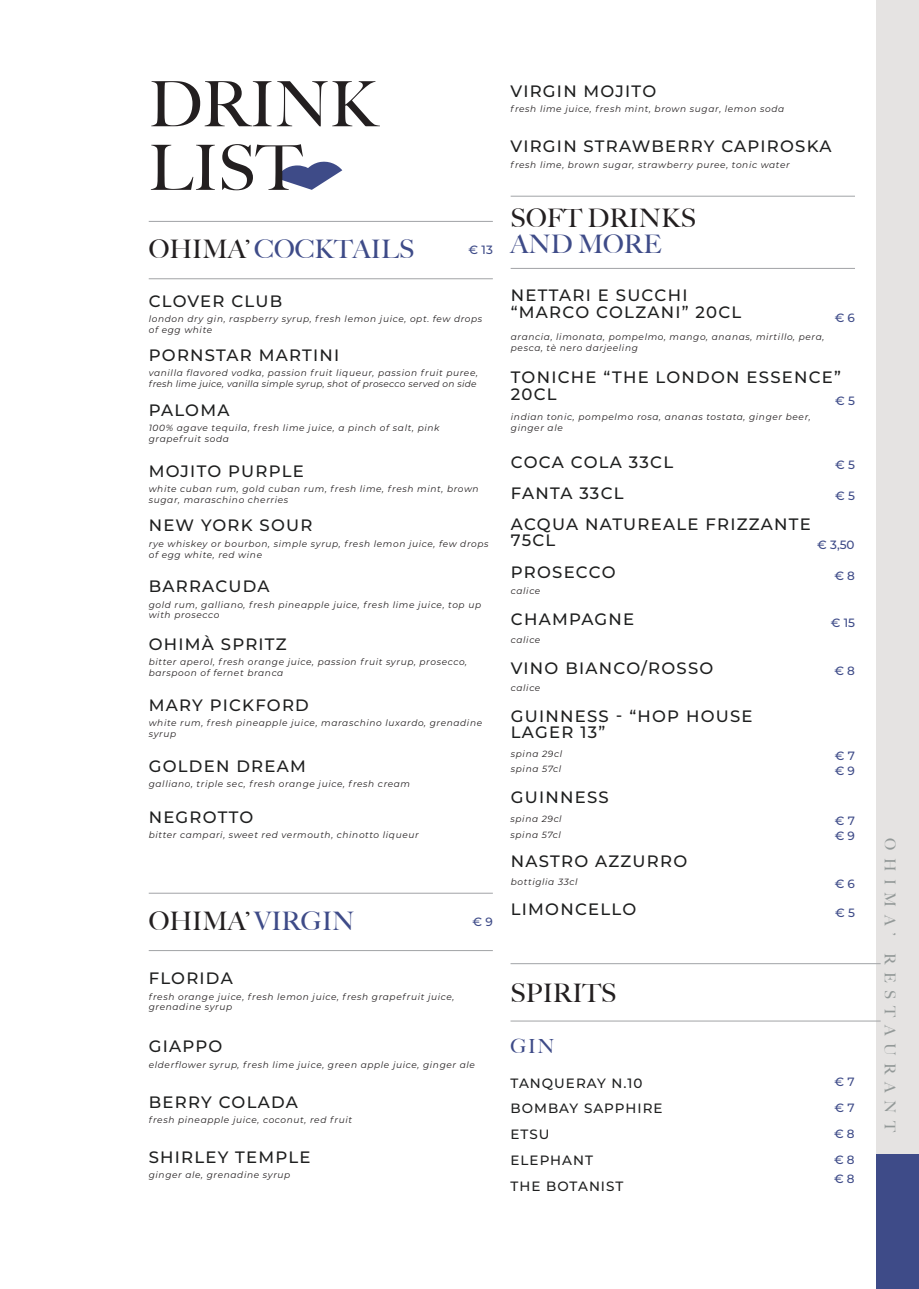
<style>
.page{position:relative;width:919px;height:1289px;background:#fff}
.page>*{position:absolute;margin:0;border:0;box-sizing:border-box;transform-origin:0 0}
.t1{font:500 62.55px/63.6px "Big Caslon";color:#231f20}
.t2{font:500 25.5px "Big Caslon";color:#231f20}
.t3{font:500 25.5px "Big Caslon";color:#3e4b88}
.t4{font:500 19.5px "Big Caslon";color:#3e4b88}
.t5{font:500 16.5px/16.5px "Montserrat";letter-spacing:.075em;color:#1e1f1f}
.t6{font:500 15px "Big Caslon";letter-spacing:.5em;color:#939998}
.t7{font:500 13.5px "Montserrat";letter-spacing:.075em;color:#1e1f1f}
.t8{font:500 12px "Montserrat";color:#3e4b88}
.t9{font:italic 9px/10.8px "Montserrat";letter-spacing:.07em;color:#231f20}
.s1{color:#231f20}
.s2{color:#3e4b88}
</style>
<div class="page">
<div style="left:876px;top:0;width:42px;height:1154px;background:#e5e3e2"></div>
<div style="left:876px;top:1154px;width:42px;height:134px;background:#3e4b88"></div>
<svg style="left:276px;top:161px;width:66px;height:29px"></svg>
<hr style="left:149px;top:221px;width:344px;height:1px;background:#a1a3a6">
<hr style="left:149px;top:278px;width:344px;height:1px;background:#a1a3a6">
<hr style="left:149px;top:893px;width:344px;height:1px;background:#a1a3a6">
<hr style="left:149px;top:950px;width:344px;height:1px;background:#a1a3a6">
<hr style="left:510px;top:963px;width:370px;height:1px;background:#a1a3a6">
<hr style="left:510px;top:1020px;width:370px;height:1px;background:#a1a3a6">
<hr style="left:510px;top:196px;width:344px;height:1px;background:#a1a3a6">
<hr style="left:510px;top:268px;width:344px;height:1px;background:#a1a3a6">
<h1 class="t1" style="left:149px;top:70px;width:230px">DRINK<br>LIST</h1>
<h2 class="t3" style="left:149px;top:228px;width:267px"><span class="s1">OHIMA’</span> COCKTAILS</h2>
<h3 class="t8" style="left:468px;top:241px;width:26px">€ 13</h3>
<h3 class="t5" style="left:149px;top:292px;width:135px">CLOVER CLUB</h3>
<p class="t9" style="left:149px;top:313px;width:335px">london dry gin, raspberry syrup, fresh lemon juice, opt. few drops of egg white</p>
<h3 class="t5" style="left:149px;top:346px;width:192px">PORNSTAR MARTINI</h3>
<p class="t9" style="left:149px;top:367px;width:331px">vanilla flavored vodka, passion fruit liqueur, passion fruit puree, fresh lime juice, vanilla simple syrup, shot of prosecco served on side</p>
<h3 class="t5" style="left:149px;top:401px;width:82px">PALOMA</h3>
<p class="t9" style="left:149px;top:422px;width:292px">100% agave tequila, fresh lime juice, a pinch of salt, pink grapefruit soda</p>
<h3 class="t5" style="left:149px;top:462px;width:157px">MOJITO PURPLE</h3>
<p class="t9" style="left:149px;top:483px;width:331px">white cuban rum, gold cuban rum, fresh lime, fresh mint, brown sugar, maraschino cherries</p>
<h3 class="t5" style="left:149px;top:516px;width:165px">NEW YORK SOUR</h3>
<p class="t9" style="left:149px;top:538px;width:341px">rye whiskey or bourbon, simple syrup, fresh lemon juice, few drops of egg white, red wine</p>
<h3 class="t5" style="left:149px;top:577px;width:122px">BARRACUDA</h3>
<p class="t9" style="left:149px;top:598px;width:334px">gold rum, galliano, fresh pineapple juice, fresh lime juice, top up with prosecco</p>
<h3 class="t5" style="left:149px;top:635px;width:139px">OHIMÀ SPRITZ</h3>
<p class="t9" style="left:149px;top:656px;width:320px">bitter aperol, fresh orange juice, passion fruit syrup, prosecco, barspoon of fernet branca</p>
<h3 class="t5" style="left:149px;top:696px;width:162px">MARY PICKFORD</h3>
<p class="t9" style="left:149px;top:717px;width:335px">white rum, fresh pineapple juice, maraschino luxardo, grenadine syrup</p>
<h3 class="t5" style="left:149px;top:756px;width:159px">GOLDEN DREAM</h3>
<p class="t9" style="left:149px;top:778px;width:263px">galliano, triple sec, fresh orange juice, fresh cream</p>
<h3 class="t5" style="left:149px;top:808px;width:106px">NEGROTTO</h3>
<p class="t9" style="left:149px;top:829px;width:271px">bitter campari, sweet red vermouth, chinotto liqueur</p>
<h2 class="t2" style="left:149px;top:899px;width:207px">OHIMA’ <span class="s2">VIRGIN</span></h2>
<h3 class="t8" style="left:472px;top:912px;width:22px">€ 9</h3>
<h3 class="t5" style="left:149px;top:969px;width:86px">FLORIDA</h3>
<p class="t9" style="left:149px;top:990px;width:307px">fresh orange juice, fresh lemon juice, fresh grapefruit juice, grenadine syrup</p>
<h3 class="t5" style="left:149px;top:1037px;width:75px">GIAPPO</h3>
<p class="t9" style="left:149px;top:1058px;width:328px">elderflower syrup, fresh lime juice, green apple juice, ginger ale</p>
<h3 class="t5" style="left:149px;top:1093px;width:151px">BERRY COLADA</h3>
<p class="t9" style="left:149px;top:1114px;width:205px">fresh pineapple juice, coconut, red fruit</p>
<h3 class="t5" style="left:149px;top:1148px;width:163px">SHIRLEY TEMPLE</h3>
<p class="t9" style="left:149px;top:1169px;width:143px">ginger ale, grenadine syrup</p>
<h3 class="t5" style="left:510px;top:82px;width:147px">VIRGIN MOJITO</h3>
<p class="t9" style="left:510px;top:103px;width:275px">fresh lime juice, fresh mint, brown sugar, lemon soda</p>
<h3 class="t5" style="left:510px;top:137px;width:322px">VIRGIN STRAWBERRY CAPIROSKA</h3>
<p class="t9" style="left:510px;top:159px;width:280px">fresh lime, brown sugar, strawberry puree, tonic water</p>
<h2 class="t2" style="left:510px;top:197px;width:187px">SOFT DRINKS</h2>
<h2 class="t3" style="left:510px;top:223px;width:152px">AND MORE</h2>
<h3 class="t5" style="left:511px;top:286px;width:232px">NETTARI E SUCCHI “MARCO COLZANI” 20CL</h3>
<p class="t9" style="left:511px;top:331px;width:315px">arancia, limonata, pompelmo, mango, ananas, mirtillo, pera, pesca, tè nero darjeeling</p>
<h3 class="t8" style="left:834px;top:309px;width:22px">€ 6</h3>
<h3 class="t5" style="left:511px;top:368px;width:332px">TONICHE “THE LONDON ESSENCE”<br>20CL</h3>
<h3 class="t8" style="left:835px;top:393px;width:21px">€ 5</h3>
<p class="t9" style="left:511px;top:411px;width:301px">indian tonic, pompelmo rosa, ananas tostata, ginger beer, ginger ale</p>
<h3 class="t5" style="left:511px;top:446px;width:301px;line-height:30.9px">COCA COLA 33CL<br>FANTA 33CL<br>ACQUA NATUREALE FRIZZANTE</h3>
<h3 class="t5" style="left:511px;top:523px;width:106px;line-height:31.8px">75CL<br>PROSECCO</h3>
<h3 class="t5" style="left:511px;top:610px;width:125px">CHAMPAGNE</h3>
<h3 class="t5" style="left:511px;top:659px;width:204px">VINO BIANCO/ROSSO</h3>
<h3 class="t5" style="left:511px;top:707px;width:243px">GUINNESS - “HOP HOUSE<br>LAGER 13”</h3>
<h3 class="t8" style="left:835px;top:456px;width:21px">€ 5</h3>
<h3 class="t8" style="left:835px;top:487px;width:21px">€ 5</h3>
<h3 class="t8" style="left:817px;top:536px;width:39px">€ 3,50</h3>
<h3 class="t8" style="left:834px;top:567px;width:22px">€ 8</h3>
<p class="t9" style="left:511px;top:585px;width:31px">calice</p>
<h3 class="t8" style="left:830px;top:614px;width:26px">€ 15</h3>
<p class="t9" style="left:511px;top:633px;width:31px">calice</p>
<h3 class="t8" style="left:834px;top:662px;width:22px">€ 8</h3>
<p class="t9" style="left:511px;top:682px;width:31px">calice</p>
<p class="t9" style="left:511px;top:748px;width:53px">spina 29cl</p>
<p class="t9" style="left:511px;top:763px;width:52px">spina 57cl</p>
<h3 class="t5" style="left:511px;top:788px;width:99px">GUINNESS</h3>
<p class="t9" style="left:510px;top:813px;width:53px">spina 29cl</p>
<p class="t9" style="left:510px;top:828px;width:52px">spina 57cl</p>
<p class="t9" style="left:511px;top:875px;width:68px">bottiglia 33cl</p>
<h3 class="t5" style="left:511px;top:852px;width:178px">NASTRO AZZURRO</h3>
<h3 class="t5" style="left:511px;top:899px;width:127px">LIMONCELLO</h3>
<h3 class="t8" style="left:834px;top:747px;width:22px">€ 7</h3>
<h3 class="t8" style="left:834px;top:762px;width:22px">€ 9</h3>
<h3 class="t8" style="left:834px;top:812px;width:22px">€ 7</h3>
<h3 class="t8" style="left:834px;top:827px;width:22px">€ 9</h3>
<h3 class="t8" style="left:834px;top:875px;width:22px">€ 6</h3>
<h3 class="t8" style="left:835px;top:904px;width:21px">€ 5</h3>
<h2 class="t2" style="left:510px;top:971px;width:108px">SPIRITS</h2>
<h3 class="t4" style="left:510px;top:1030px;width:45px">GIN</h3>
<h3 class="t7" style="left:510px;top:1073px;width:133px">TANQUERAY N.10</h3>
<h3 class="t8" style="left:834px;top:1073px;width:22px">€ 7</h3>
<h3 class="t7" style="left:510px;top:1099px;width:154px">BOMBAY SAPPHIRE</h3>
<h3 class="t8" style="left:834px;top:1099px;width:22px">€ 7</h3>
<h3 class="t7" style="left:510px;top:1124px;width:40px">ETSU</h3>
<h3 class="t8" style="left:833px;top:1125px;width:22px">€ 8</h3>
<h3 class="t7" style="left:510px;top:1150px;width:84px">ELEPHANT</h3>
<h3 class="t8" style="left:833px;top:1150px;width:22px">€ 8</h3>
<h3 class="t7" style="left:510px;top:1176px;width:114px">THE BOTANIST</h3>
<h3 class="t8" style="left:833px;top:1170px;width:22px">€ 8</h3>
<h3 class="t6" style="left:902px;top:838px;width:295px;rotate:90deg">OHIMA’ RESTAURANT</h3>
</div>
